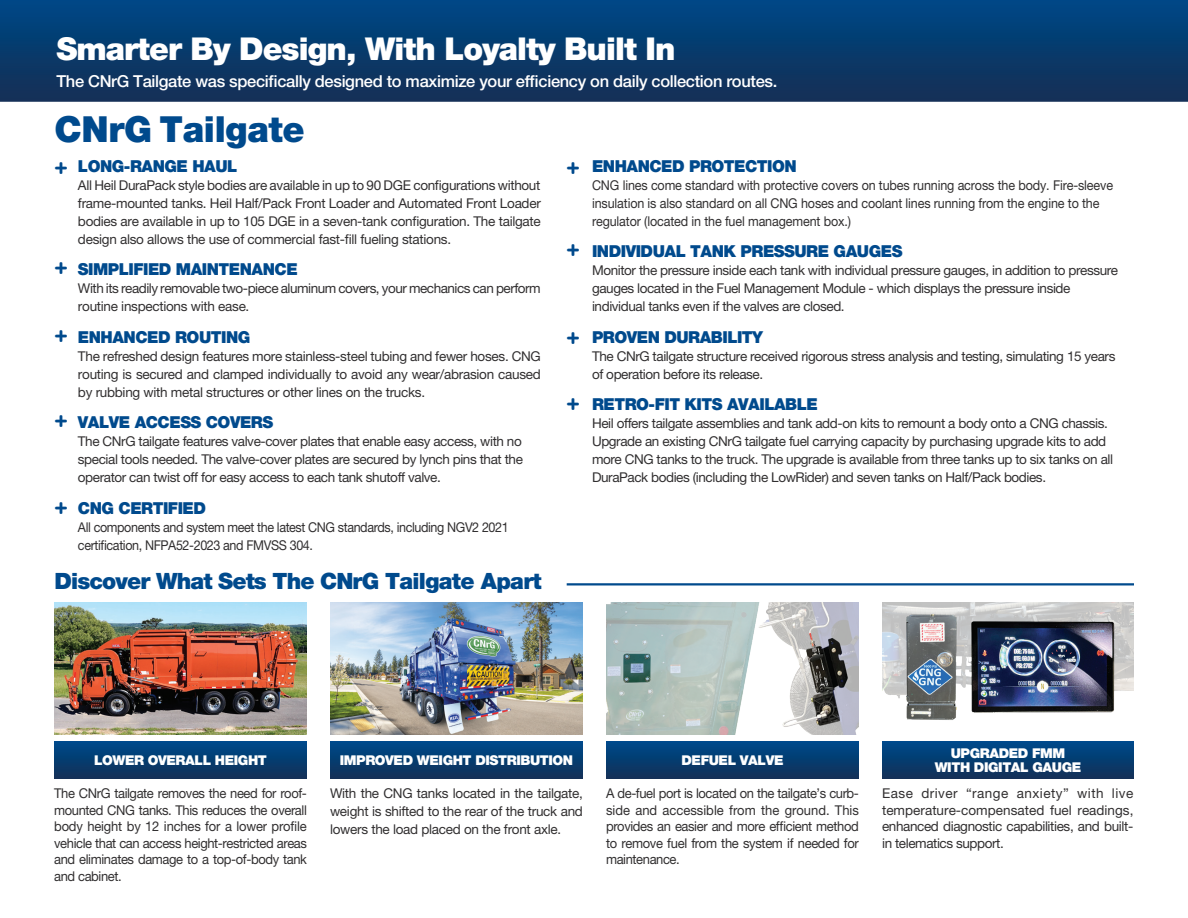
<style>
.page{position:relative;width:1188px;height:918px;background:#fff}
.page>*{position:absolute;margin:0;border:0;box-sizing:border-box;transform-origin:0 0}
.t1{font:36px "Helvetica Neue LT 95 Blk";letter-spacing:-.01em;color:#004a8d}
.t2{font:31.5px "Helvetica Neue LT 95 Blk";letter-spacing:-.03em;color:#fff}
.t3{font:22.5px "Helvetica Neue LT 95 Blk";letter-spacing:-.04em;color:#004a8d}
.t4{font:900 21px "Helvetica Rounded LT Std";color:#004a8d}
.t5{font:16.5px "Helvetica Neue LT 95 Blk";letter-spacing:-.03em;color:#004a8d}
.t6{font:16.5px "Helvetica Neue LT 65 Md";letter-spacing:-.02em;color:#fff}
.t7{font:13.5px/18px "Helvetica Neue LT 55 Rm";letter-spacing:-.03em;color:#312f30;text-align:justify}
.t8{font:13.5px/16.5px "Helvetica Neue LT 55 Rm";letter-spacing:-.03em;color:#312f30;text-align:justify;scale:.96 1}
.t9{font:13.5px/18px "Helvetica Neue LT 55 Rm";letter-spacing:-.01em;color:#312f30;scale:.93 1}
.t10{font:13.5px/18px "Helvetica Neue LT 55 Rm";letter-spacing:-.03em;color:#312f30;scale:.93 1}
.t11{font:13.5px/13.5px "Helvetica Neue LT 95 Blk";letter-spacing:-.03em;color:#fff;text-align:center}
</style>
<div class="page">
<img style="left:0;top:0;width:1188px;height:779px">
<hr style="left:567px;top:583px;width:567px;height:2px;background:#004a8d">
<svg style="left:54px;top:741px;width:253px;height:37px;background:#063d71"></svg>
<svg style="left:330px;top:741px;width:253px;height:37px;background:#063d71"></svg>
<svg style="left:606px;top:741px;width:253px;height:37px;background:#063d71"></svg>
<svg style="left:882px;top:741px;width:252px;height:37px;background:#063d71"></svg>
<img style="left:54px;top:602px;width:253px;height:133px">
<img style="left:330px;top:602px;width:253px;height:133px">
<img style="left:606px;top:602px;width:253px;height:133px">
<img style="left:882px;top:602px;width:252px;height:135px">
<h2 class="t2" style="left:56px;top:30px;width:621px">Smarter By Design, With Loyalty Built In</h2>
<p class="t6" style="left:56px;top:71px;width:722px">The CNrG Tailgate was specifically designed to maximize your efficiency on daily collection routes.</p>
<h1 class="t1" style="left:55px;top:107px;width:252px">CNrG Tailgate</h1>
<h3 class="t4" style="left:55px;top:153px;width:14px">+</h3>
<h3 class="t4" style="left:567px;top:153px;width:14px">+</h3>
<p class="t5" style="left:78px;top:156px;width:161px">LONG-RANGE HAUL</p>
<p class="t7" style="left:78px;top:176px;width:464px">All Heil DuraPack style bodies are available in up to 90 DGE configurations without frame-mounted tanks. Heil Half/Pack Front Loader and Automated Front Loader bodies are available in up to 105 DGE in a seven-tank configuration. The tailgate design also allows the use of commercial fast-fill fueling stations.</p>
<p class="t5" style="left:78px;top:260px;width:221px">SIMPLIFIED MAINTENANCE</p>
<p class="t7" style="left:78px;top:279px;width:464px">With its readily removable two-piece aluminum covers, your mechanics can perform routine inspections with ease.</p>
<p class="t5" style="left:78px;top:327px;width:174px">ENHANCED ROUTING</p>
<p class="t7" style="left:78px;top:347px;width:464px">The refreshed design features more stainless-steel tubing and fewer hoses. CNG routing is secured and clamped individually to avoid any wear/abrasion caused by rubbing with metal structures or other lines on the trucks.</p>
<p class="t5" style="left:78px;top:413px;width:197px">VALVE ACCESS COVERS</p>
<p class="t7" style="left:78px;top:432px;width:447px">The CNrG tailgate features valve-cover plates that enable easy access, with no special tools needed. The valve-cover plates are secured by lynch pins that the operator can twist off for easy access to each tank shutoff valve.</p>
<p class="t5" style="left:78px;top:498px;width:130px">CNG CERTIFIED</p>
<p class="t10" style="left:78px;top:518px;width:465px">All components and system meet the latest CNG standards, including NGV2 2021 certification, NFPA52-2023 and FMVSS 304.</p>
<h3 class="t3" style="left:55px;top:567px;width:489px">Discover What Sets The CNrG Tailgate Apart</h3>
<h3 class="t4" style="left:567px;top:235px;width:14px">+</h3>
<h3 class="t4" style="left:55px;top:253px;width:14px">+</h3>
<h3 class="t4" style="left:55px;top:321px;width:14px">+</h3>
<h3 class="t4" style="left:567px;top:323px;width:14px">+</h3>
<h3 class="t4" style="left:567px;top:389px;width:14px">+</h3>
<h3 class="t4" style="left:55px;top:406px;width:14px">+</h3>
<h3 class="t4" style="left:55px;top:493px;width:14px">+</h3>
<p class="t5" style="left:592px;top:156px;width:206px">ENHANCED PROTECTION</p>
<p class="t9" style="left:592px;top:176px;width:562px">CNG lines come standard with protective covers on tubes running across the body. Fire-sleeve insulation is also standard on all CNG hoses and coolant lines running from the engine to the regulator (located in the fuel management box.)</p>
<p class="t5" style="left:592px;top:242px;width:312px">INDIVIDUAL TANK PRESSURE GAUGES</p>
<p class="t7" style="left:592px;top:261px;width:528px;text-align:left">Monitor the pressure inside each tank with individual pressure gauges, in addition to pressure gauges located in the Fuel Management Module - which displays the pressure inside individual tanks even if the valves are closed.</p>
<p class="t5" style="left:592px;top:327px;width:173px">PROVEN DURABILITY</p>
<p class="t7" style="left:592px;top:347px;width:525px">The CNrG tailgate structure received rigorous stress analysis and testing, simulating 15 years of operation before its release.</p>
<p class="t5" style="left:592px;top:395px;width:227px">RETRO-FIT KITS AVAILABLE</p>
<p class="t7" style="left:592px;top:414px;width:523px;text-align:left">Heil offers tailgate assemblies and tank add-on kits to remount a body onto a CNG chassis.<br>Upgrade an existing CNrG tailgate fuel carrying capacity by purchasing upgrade kits to add more CNG tanks to the truck. The upgrade is available from three tanks up to six tanks on all DuraPack bodies (including the LowRider) and seven tanks on Half/Pack bodies.</p>
<p class="t11" style="left:94px;top:753px;width:174px">LOWER OVERALL HEIGHT</p>
<p class="t11" style="left:340px;top:753px;width:235px">IMPROVED WEIGHT DISTRIBUTION</p>
<p class="t11" style="left:681px;top:753px;width:104px">DEFUEL VALVE</p>
<p class="t11" style="left:935px;top:747px;width:148px">UPGRADED FMM<br>WITH DIGITAL GAUGE</p>
<p class="t8" style="left:54px;top:785px;width:265px">The CNrG tailgate removes the need for roof&shy;mounted CNG tanks. This reduces the overall body height by 12 inches for a lower profile vehicle that can access height-restricted areas and eliminates damage to a top-of-body tank and cabinet.</p>
<p class="t7" style="left:330px;top:784px;width:254px">With the CNG tanks located in the tailgate, weight is shifted to the rear of the truck and lowers the load placed on the front axle.</p>
<p class="t8" style="left:606px;top:785px;width:265px">A de-fuel port is located on the tailgate’s curb&shy;side and accessible from the ground. This provides an easier and more efficient method to remove fuel from the system if needed for maintenance.</p>
<p class="t7" style="left:882px;top:785px;width:253px;line-height:16.5px">Ease driver “range anxiety” with live temperature-compensated fuel readings, enhanced diagnostic capabilities, and built&shy;in telematics support.</p>
</div>
